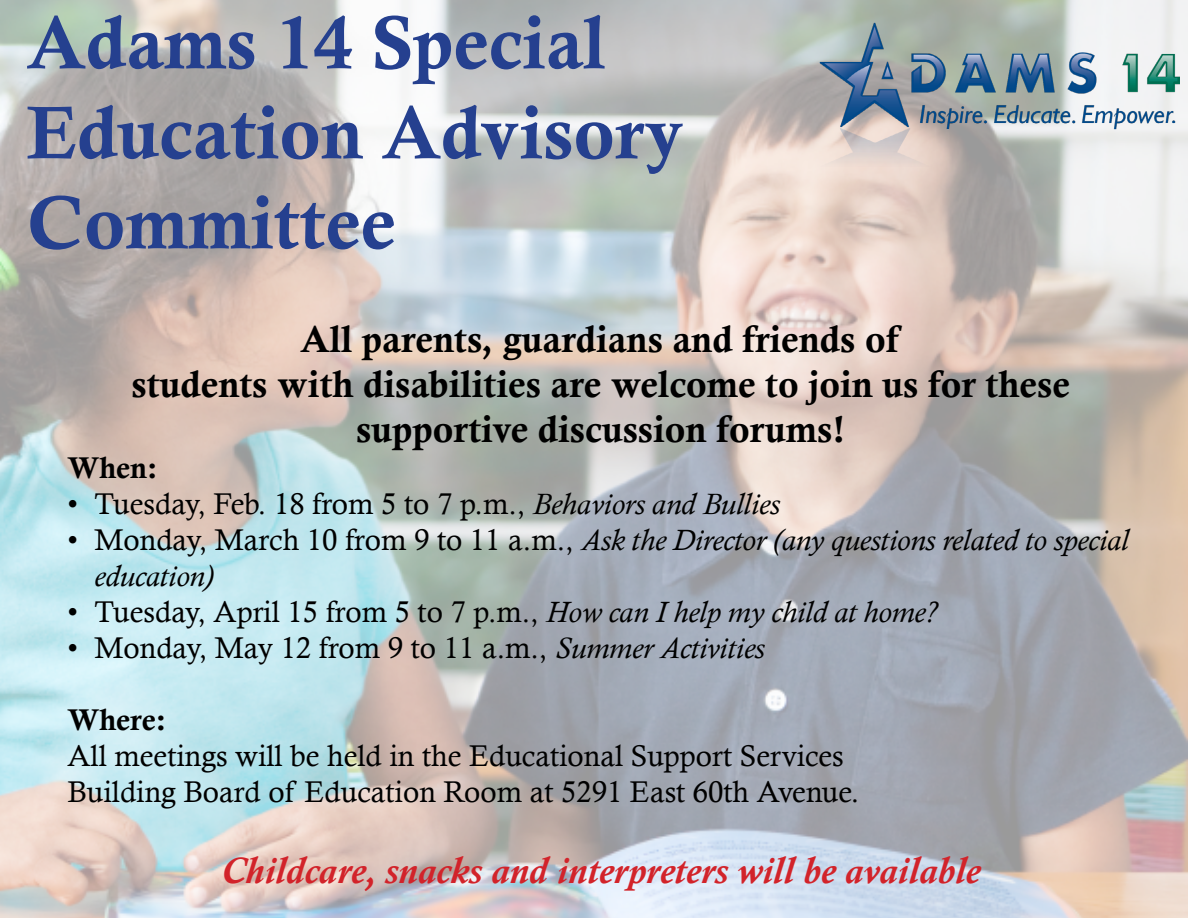
<style>
.page{position:relative;width:1188px;height:918px;background:#fff}
.page>*{position:absolute;margin:0;border:0;box-sizing:border-box;transform-origin:0 0}
.t1{font:75px/90px "Calis MT Bol";color:#25408f}
.t2{font:37.5px/45px "Calis MT Bol";color:#000;text-align:center}
.t3{font:italic 700 37.5px "Calisto";color:#d2232a}
.t4{font:30px/36px "Calisto";color:#000}
.t5{font:italic 30px/36px "Calisto";color:#000}
.t6{font:30px "Calis MT Bol";color:#000}
.s1{font-style:italic}
.s2{font-style:normal}
</style>
<div class="page">
<img style="left:0;top:0;width:1188px;height:918px">
<img style="left:819px;top:23px;width:361px;height:154px">
<h1 class="t1" style="left:27px;top:-3px;width:657px">Adams 14 Special<br>Education Advisory<br>Committee</h1>
<p class="t2" style="left:132px;top:317px;width:940px">All parents, guardians and friends of<br>students with disabilities are welcome to join us for these supportive discussion forums!</p>
<p class="t6" style="left:68px;top:451px;width:91px">When:</p>
<p class="t4" style="left:68px;top:485px;width:714px">• Tuesday, Feb. 18 from 5 to 7 p.m., <span class="s1">Behaviors and Bullies</span></p>
<p class="t5" style="left:94px;top:522px;width:1036px;text-indent:-27px"><span class="s2">• Monday, March 10 from 9 to 11 a.m.,</span> Ask the Director (any questions related to special education)</p>
<p class="t4" style="left:67px;top:593px;width:871px">• Tuesday, April 15 from 5 to 7 p.m., <span class="s1">How can I help my child at home?</span></p>
<p class="t4" style="left:67px;top:629px;width:699px">• Monday, May 12 from 9 to 11 a.m., <span class="s1">Summer Activities</span></p>
<p class="t6" style="left:68px;top:703px;width:100px">Where:</p>
<p class="t4" style="left:68px;top:737px;width:793px">All meetings will be held in the Educational Support Services<br>Building Board of Education Room at 5291 East 60th Avenue.</p>
<p class="t3" style="left:221px;top:849px;width:761px">Childcare, snacks and interpreters will be available</p>
</div>
